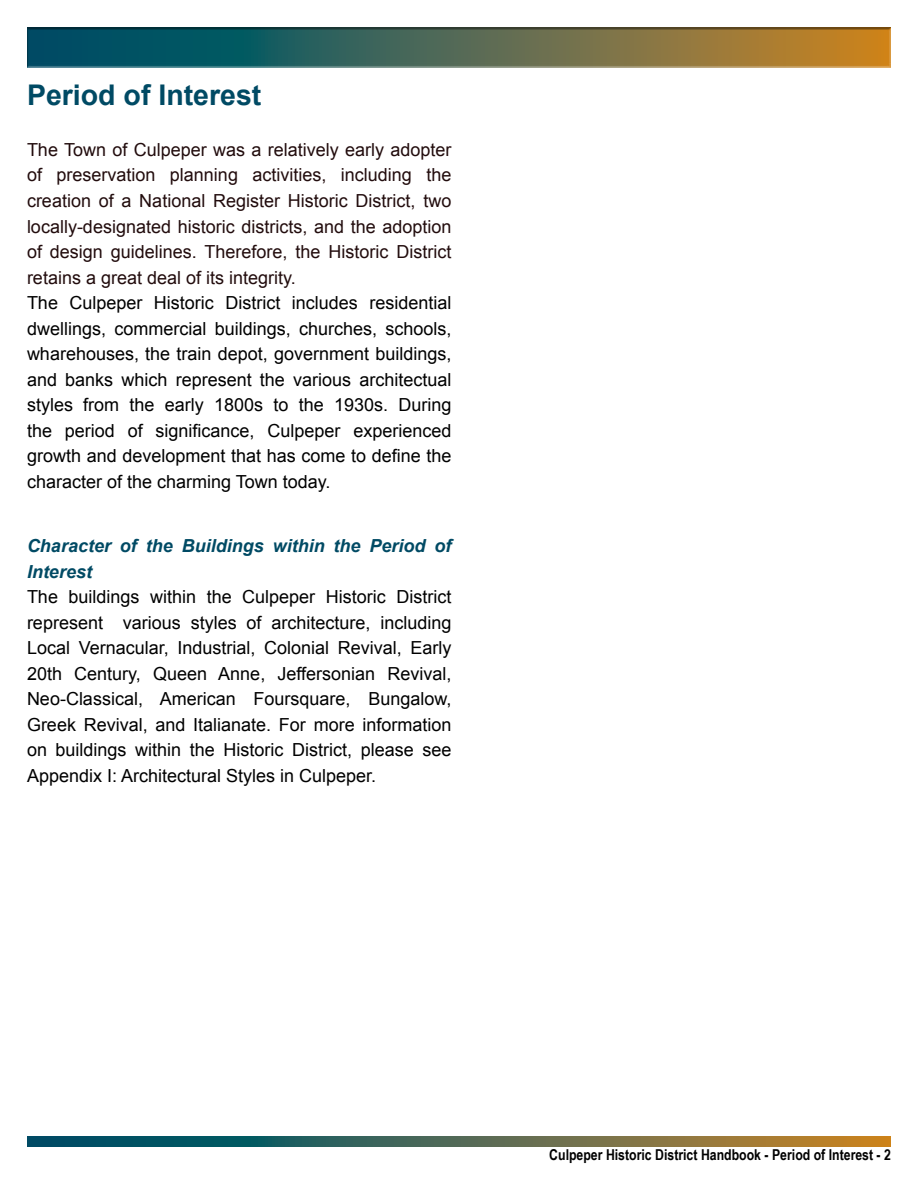
<style>
.page{position:relative;width:918px;height:1188px;background:#fff}
.page>*{position:absolute;margin:0;border:0;box-sizing:border-box;transform-origin:0 0}
.t1{font:700 28.5px "Arial";color:#004a64}
.t2{font:18px/25.5px "Arial";color:#000;text-align:justify}
.t3{font:18px/25.5px "Arial";color:#220c0d;text-align:justify}
.t4{font:italic 700 18px/25.5px "Arial";color:#004a64}
.t5{font:700 15px "Arial Narrow";color:#000}
</style>
<div class="page">
<div style="left:26px;top:25px;width:868px;height:44px;background:#000;opacity:.75"></div>
<svg style="left:27px;top:1136px;width:864px;height:11px"></svg>
<h1 class="t1" style="left:27px;top:76px;width:236px">Period of Interest</h1>
<p class="t3" style="left:27px;top:137px;width:426px">The Town of Culpeper was a relatively early adopter of preservation planning activities, including the creation of a National Register Historic District, two locally-designated historic districts, and the adoption of design guidelines. Therefore, the Historic District retains a great deal of its integrity.</p>
<p class="t2" style="left:27px;top:290px;width:426px">The Culpeper Historic District includes residential dwellings, commercial buildings, churches, schools, wharehouses, the train depot, government buildings, and banks which represent the various architectual styles from the early 1800s to the 1930s. During the period of significance, Culpeper experienced growth and development that has come to define the character of the charming Town today.</p>
<p class="t4" style="left:27px;top:534px;width:426px">Character of the Buildings within the Period of<br>Interest</p>
<p class="t2" style="left:27px;top:584px;width:426px">The buildings within the Culpeper Historic District represent various styles of architecture, including Local Vernacular, Industrial, Colonial Revival, Early 20th Century, Queen Anne, Jeffersonian Revival, Neo-Classical, American Foursquare, Bungalow, Greek Revival, and Italianate. For more information on buildings within the Historic District, please see Appendix I: Architectural Styles in Culpeper.</p>
<p class="t5" style="left:549px;top:1143px;width:343px">Culpeper Historic District Handbook - Period of Interest - 2</p>
</div>
